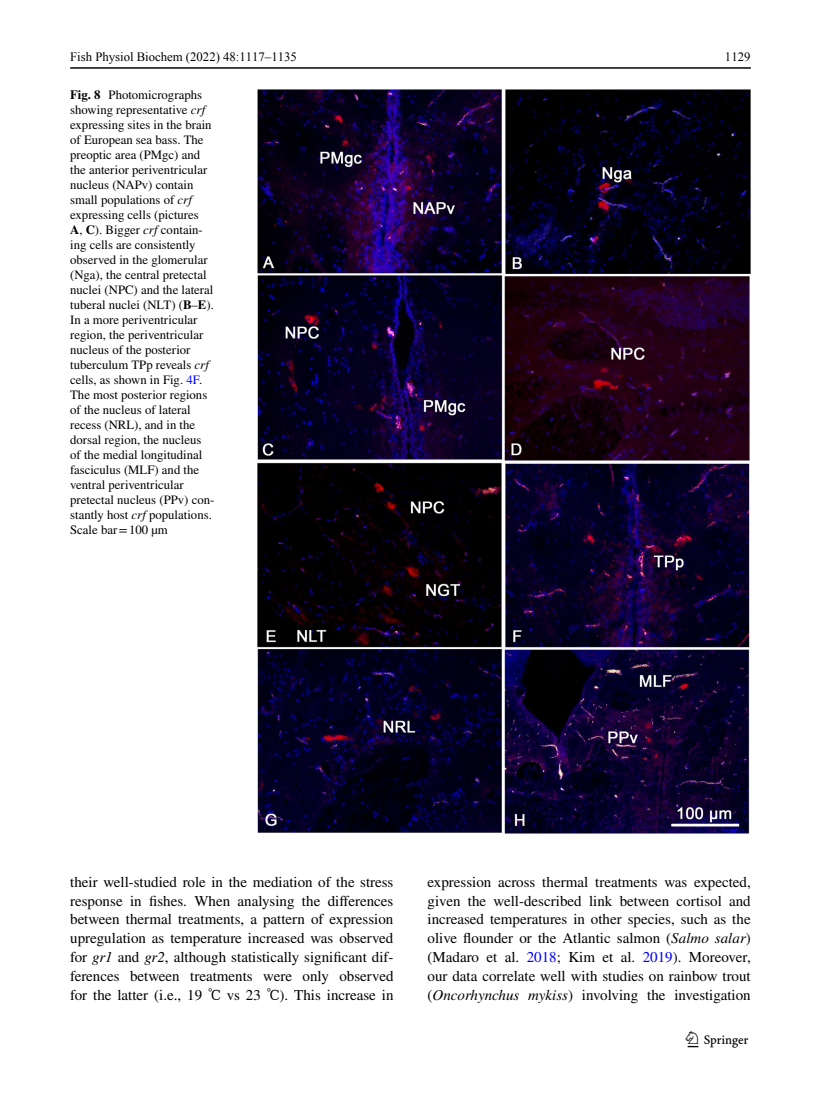
<style>
.page{position:relative;width:821px;height:1106px;background:#fff}
.page>*{position:absolute;margin:0;border:0;box-sizing:border-box;transform-origin:0 0}
.t1{font:22.5px "Springnew Regular 3";color:#000}
.t2{font:15px/18.8px "STIX";color:#000;text-align:justify}
.t3{font:12.75px/15px "STIX";color:#000}
.t4{font:12.75px "Times New Roman";color:#000}
.t5{font:12.75px "Times New Roman PSMT2";color:#000}
.s1{font-weight:700}
.s2{font-style:italic}
.s3{color:#00f}
.s4{font-family:"Code 2000"}
</style>
<div class="page">
<hr style="left:70px;top:67px;width:680px;height:2px;background:#000">
<img style="left:257px;top:89px;width:493px;height:744px">
<p class="t4" style="left:70px;top:52px;width:228px">Fish Physiol Biochem (2022) 48:1117–1135</p>
<p class="t5" style="left:725px;top:52px;width:27px">1129</p>
<p class="t3" style="left:70px;top:88px;width:146px"><span class="s1">Fig. 8</span> Photomicrographs showing representative <span class="s2">crf </span>expressing sites in the brain of European sea bass. The preoptic area (PMgc) and the anterior periventricular nucleus (NAPv) contain small populations of <span class="s2">crf </span>expressing cells (pictures<br><span class="s1">A</span>, <span class="s1">C</span>). Bigger <span class="s2">crf</span> contain&shy;ing cells are consistently observed in the glomerular (Nga), the central pretectal nuclei (NPC) and the lateral tuberal nuclei (NLT) (<span class="s1">B</span>–<span class="s1">E</span>).<br>In a more periventricular region, the periventricular nucleus of the posterior tuberculum TPp reveals <span class="s2">crf </span>cells, as shown in Fig. <span class="s3">4F</span>.<br>The most posterior regions of the nucleus of lateral recess (NRL), and in the dorsal region, the nucleus of the medial longitudinal fasciculus (MLF) and the ventral periventricular pretectal nucleus (PPv) con&shy;stantly host <span class="s2">crf</span> populations.<br>Scale bar=100 µm</p>
<p class="t2" style="left:70px;top:873px;width:325px">their well-studied role in the mediation of the stress response in fishes. When analysing the differences between thermal treatments, a pattern of expression upregulation as temperature increased was observed for <span class="s2">gr1</span> and <span class="s2">gr2</span>, although statistically significant dif&shy;ferences between treatments were only observed for the latter (i.e., 19 <span class="s4">℃</span> vs 23 <span class="s4">℃</span>). This increase in</p>
<p class="t2" style="left:427px;top:873px;width:325px">expression across thermal treatments was expected, given the well-described link between cortisol and increased temperatures in other species, such as the olive flounder or the Atlantic salmon (<span class="s2">Salmo salar</span>) (Madaro et al. <span class="s3">2018</span>; Kim et al. <span class="s3">2019</span>). Moreover, our data correlate well with studies on rainbow trout (<span class="s2">Oncorhynchus mykiss</span>) involving the investigation</p>
<h1 class="t1" style="left:687px;top:1031px;width:62px">1 3</h1>
</div>
